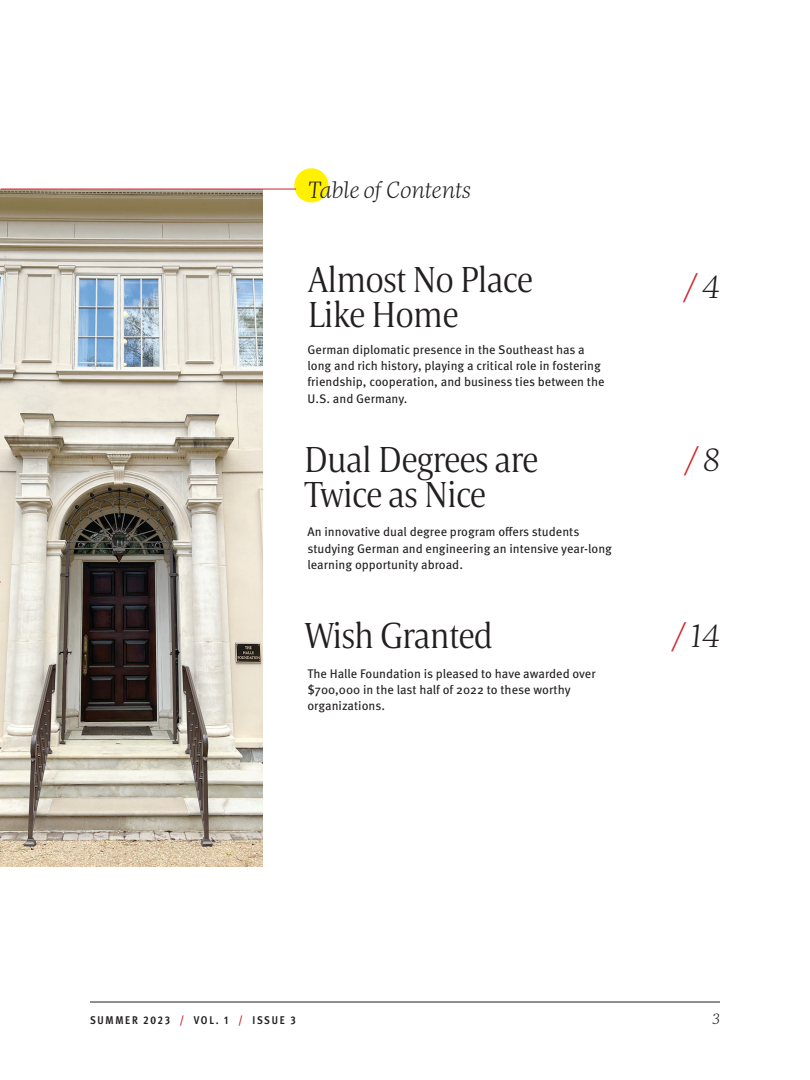
<style>
.page{position:relative;width:810px;height:1080px;background:#fff}
.page>*{position:absolute;margin:0;border:0;box-sizing:border-box;transform-origin:0 0}
.TOC___Article_Title{font:300 37.5px/35px "Candide Cond";letter-spacing:-.025em;color:#231f20}
.TOC___Page_Number{font:italic 300 32.5px "More Pro";color:#d1232a}
.TOC___Page_Number-2{font:italic 300 32.5px "More Pro";color:#231f20}
.t1{font:italic 300 22.5px "More Pro";color:#231f20}
.t2{font:italic 300 15px "More Pro";color:#231f20}
.TOC___Description{font:12.5px/16.2px "Meta Pro";color:#231f20}
.t3{font:700 condensed 11.25px "Meta Pro";letter-spacing:.15em;color:#231f20}
.s1{color:#231f20}
.s2{color:#d1232a}
</style>
<div class="page">
<img style="left:1px;top:190px;width:262px;height:676px">
<div style="left:294px;top:168px;width:35px;height:35px;background:#fff101;border-radius:50%"></div>
<hr style="left:1px;top:189px;width:295px;height:1px;background:#d1232a">
<hr style="left:90px;top:1002px;width:630px;height:1px;background:#231f20">
<p class="t1" style="left:308px;top:175px;width:165px">Table of Contents</p>
<p class="TOC___Article_Title" style="left:308px;top:262px;width:227px">Almost No Place</p>
<p class="TOC___Article_Title" style="left:308px;top:297px;width:153px">Like Home</p>
<p class="TOC___Description" style="left:308px;top:341px;width:299px">German diplomatic presence in the Southeast has a long and rich history, playing a critical role in fostering friendship, cooperation, and business ties between the U.S. and Germany.</p>
<p class="TOC___Article_Title" style="left:304px;top:441px;width:236px">Dual Degrees are<br>Twice as Nice</p>
<p class="TOC___Description" style="left:308px;top:523px;width:306px">An innovative dual degree program offers students studying German and engineering an intensive year-long learning opportunity abroad.</p>
<p class="TOC___Article_Title" style="left:304px;top:617px;width:191px">Wish Granted</p>
<p class="TOC___Description" style="left:308px;top:665px;width:290px">The Halle Foundation is pleased to have awarded over $700,000 in the last half of 2022 to these worthy organizations.</p>
<p class="TOC___Page_Number" style="left:686px;top:265px;width:36px">/ <span class="s1">4</span></p>
<p class="TOC___Page_Number" style="left:687px;top:438px;width:35px">/ <span class="s1">8</span></p>
<p class="TOC___Page_Number-2" style="left:674px;top:614px;width:48px"><span class="s2">/</span> 14</p>
<p class="t3" style="left:90px;top:1011px;width:207px">SUMMER 2023 <span class="s2">/</span> VOL. 1 <span class="s2">/</span> ISSUE 3</p>
<p class="t2" style="left:712px;top:1008px;width:9px">3</p>
</div>
